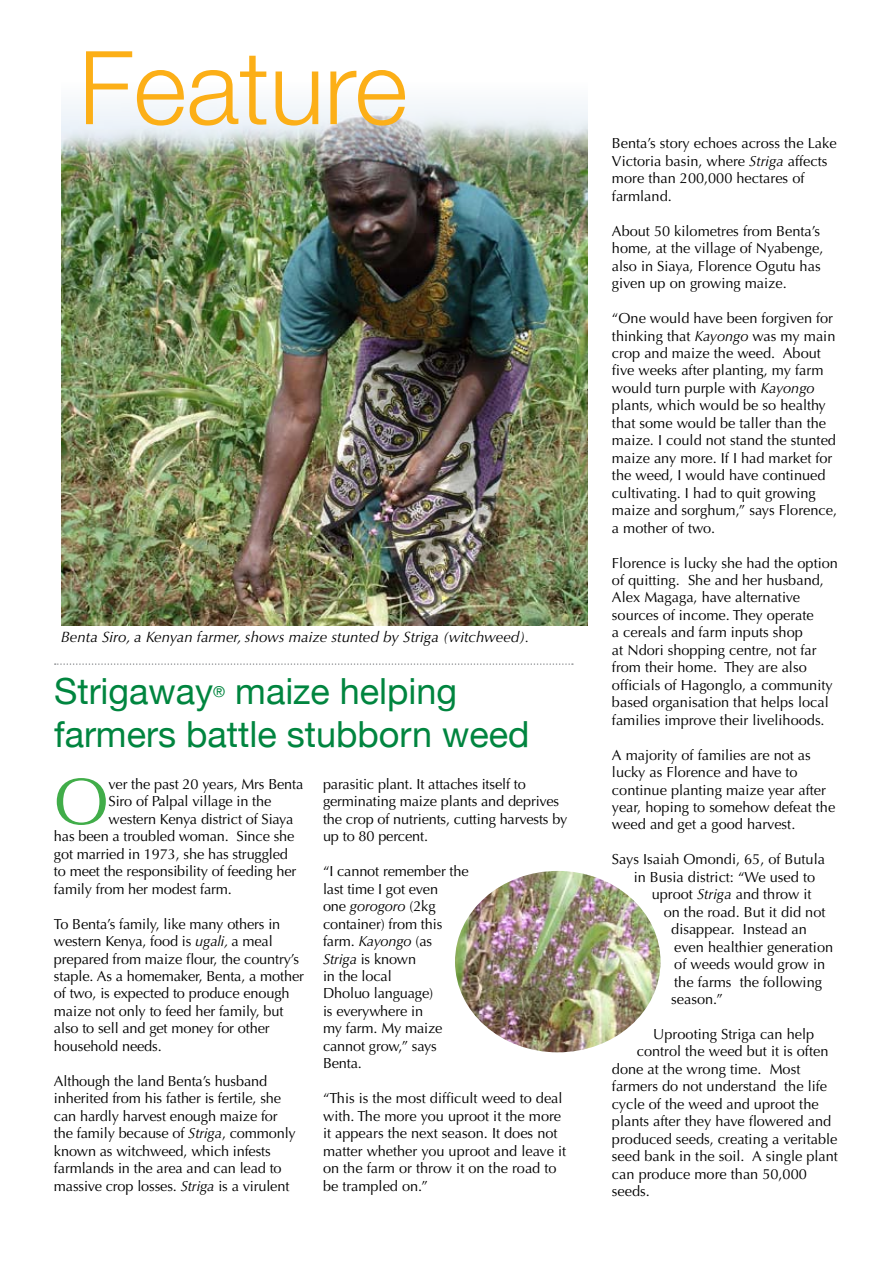
<style>
.page{position:relative;width:893px;height:1263px;background:#fff}
.page>*{position:absolute;margin:0;border:0;box-sizing:border-box;transform-origin:0 0}
.t1{font:300 102px "Helvetica Neue";color:#fcaf17}
.t2{font:65.55px "Optima LT Std";color:#41ad49}
.t3{font:36px/43.2px "Helvetica Neue";color:#00853f}
.t4{font:italic 15px "Optima LT Std";color:#000}
.t5{font:15px "Helvetica Neue";color:#00853f}
.t6{font:14.55px/17.4px "Optima LT Std";color:#000}
.s1{font-style:italic}
</style>
<div class="page">
<img style="left:61px;top:103px;width:527px;height:522px">
<img style="left:455px;top:871px;width:205px;height:181px">
<svg style="left:55px;top:663px;width:518px;height:2px"></svg>
<h1 class="t1" style="left:79px;top:26px;width:330px">Feature</h1>
<p class="t4" style="left:61px;top:629px;width:470px">Benta Siro, a Kenyan farmer, shows maize stunted by Striga (witchweed).</p>
<h3 class="t3" style="left:54px;top:669px;width:161px">Strigaway</h3>
<p class="t5" style="left:213px;top:682px;width:13px">®</p>
<h3 class="t3" style="left:54px;top:669px;width:477px;text-indent:181px">maize helping farmers battle stubborn weed</h3>
<h2 class="t2" style="left:54px;top:763px;width:56px">O</h2>
<p class="t6" style="left:109px;top:775px;width:196px">ver the past 20 years, Mrs Benta</p>
<p class="t6" style="left:109px;top:793px;width:164px">Siro of Palpal village in the</p>
<p class="t6" style="left:109px;top:810px;width:186px">western Kenya district of Siaya</p>
<p class="t6" style="left:54px;top:828px;width:242px">has been a troubled woman. Since she</p>
<p class="t6" style="left:54px;top:845px;width:235px">got married in 1973, she has struggled</p>
<p class="t6" style="left:54px;top:863px;width:244px">to meet the responsibility of feeding her</p>
<p class="t6" style="left:54px;top:880px;width:179px">family from her modest farm.</p>
<p class="t6" style="left:54px;top:915px;width:251px">To Benta’s family, like many others in western Kenya, food is <span class="s1">ugali,</span> a meal prepared from maize flour, the country’s staple. As a homemaker, Benta, a mother of two, is expected to produce enough maize not only to feed her family, but also to sell and get money for other household needs.</p>
<p class="t6" style="left:54px;top:1072px;width:243px">Although the land Benta’s husband inherited from his father is fertile, she can hardly harvest enough maize for the family because of <span class="s1">Striga</span>, commonly known as witchweed, which infests farmlands in the area and can lead to massive crop losses. <span class="s1">Striga</span> is a virulent</p>
<p class="t6" style="left:323px;top:775px;width:246px">parasitic plant. It attaches itself to germinating maize plants and deprives the crop of nutrients, cutting harvests by up to 80 percent.</p>
<p class="t6" style="left:323px;top:863px;width:147px">“I cannot remember the last time I got even<br>one <span class="s1">gorogoro</span> (2kg container) from this farm. <span class="s1">Kayongo</span> (as<br><span class="s1">Striga</span> is known<br>in the local<br>Dholuo language)<br>is everywhere in<br>my farm. My maize cannot grow,” says<br>Benta.</p>
<p class="t6" style="left:323px;top:1090px;width:245px">“This is the most difficult weed to deal with. The more you uproot it the more it appears the next season. It does not matter whether you uproot and leave it on the farm or throw it on the road to be trampled on.”</p>
<p class="t6" style="left:612px;top:135px;width:226px">Benta’s story echoes across the Lake<br>Victoria basin, where <span class="s1">Striga</span> affects more than 200,000 hectares of farmland.</p>
<p class="t6" style="left:612px;top:222px;width:213px">About 50 kilometres from Benta’s home, at the village of Nyabenge, also in Siaya, Florence Ogutu has given up on growing maize.</p>
<p class="t6" style="left:612px;top:310px;width:227px">“One would have been forgiven for thinking that <span class="s1">Kayongo</span> was my main crop and maize the weed. About five weeks after planting, my farm would turn purple with <span class="s1">Kayongo </span>plants, which would be so healthy that some would be taller than the maize. I could not stand the stunted maize any more. If I had market for the weed, I would have continued cultivating. I had to quit growing maize and sorghum,” says Florence, a mother of two.</p>
<p class="t6" style="left:612px;top:554px;width:227px">Florence is lucky she had the option of quitting. She and her husband, Alex Magaga, have alternative sources of income. They operate<br>a cereals and farm inputs shop<br>at Ndori shopping centre, not far from their home. They are also officials of Hagonglo, a community based organisation that helps local families improve their livelihoods.</p>
<p class="t6" style="left:612px;top:746px;width:225px">A majority of families are not as lucky as Florence and have to continue planting maize year after year, hoping to somehow defeat the weed and get a good harvest.</p>
<p class="t6" style="left:612px;top:851px;width:215px">Says Isaiah Omondi, 65, of Butula</p>
<p class="t6" style="left:634px;top:868px;width:183px">in Busia district: “We used to</p>
<p class="t6" style="left:652px;top:886px;width:161px">uproot <span class="s1">Striga</span> and throw it</p>
<p class="t6" style="left:664px;top:903px;width:163px">on the road. But it did not</p>
<p class="t6" style="left:671px;top:921px;width:137px">disappear. Instead an</p>
<p class="t6" style="left:674px;top:938px;width:160px">even healthier generation</p>
<p class="t6" style="left:674px;top:956px;width:152px">of weeds would grow in</p>
<p class="t6" style="left:674px;top:973px;width:149px">the farms the following</p>
<p class="t6" style="left:671px;top:991px;width:53px">season.”</p>
<p class="t6" style="left:653px;top:1025px;width:162px">Uprooting Striga can help</p>
<p class="t6" style="left:637px;top:1043px;width:193px">control the weed but it is often</p>
<p class="t6" style="left:612px;top:1060px;width:190px">done at the wrong time. Most</p>
<p class="t6" style="left:612px;top:1078px;width:217px">farmers do not understand the life</p>
<p class="t6" style="left:612px;top:1095px;width:208px">cycle of the weed and uproot the</p>
<p class="t6" style="left:612px;top:1113px;width:221px">plants after they have flowered and</p>
<p class="t6" style="left:612px;top:1130px;width:227px">produced seeds, creating a veritable</p>
<p class="t6" style="left:612px;top:1148px;width:227px">seed bank in the soil. A single plant</p>
<p class="t6" style="left:612px;top:1165px;width:196px">can produce more than 50,000</p>
<p class="t6" style="left:612px;top:1183px;width:40px">seeds.</p>
</div>
